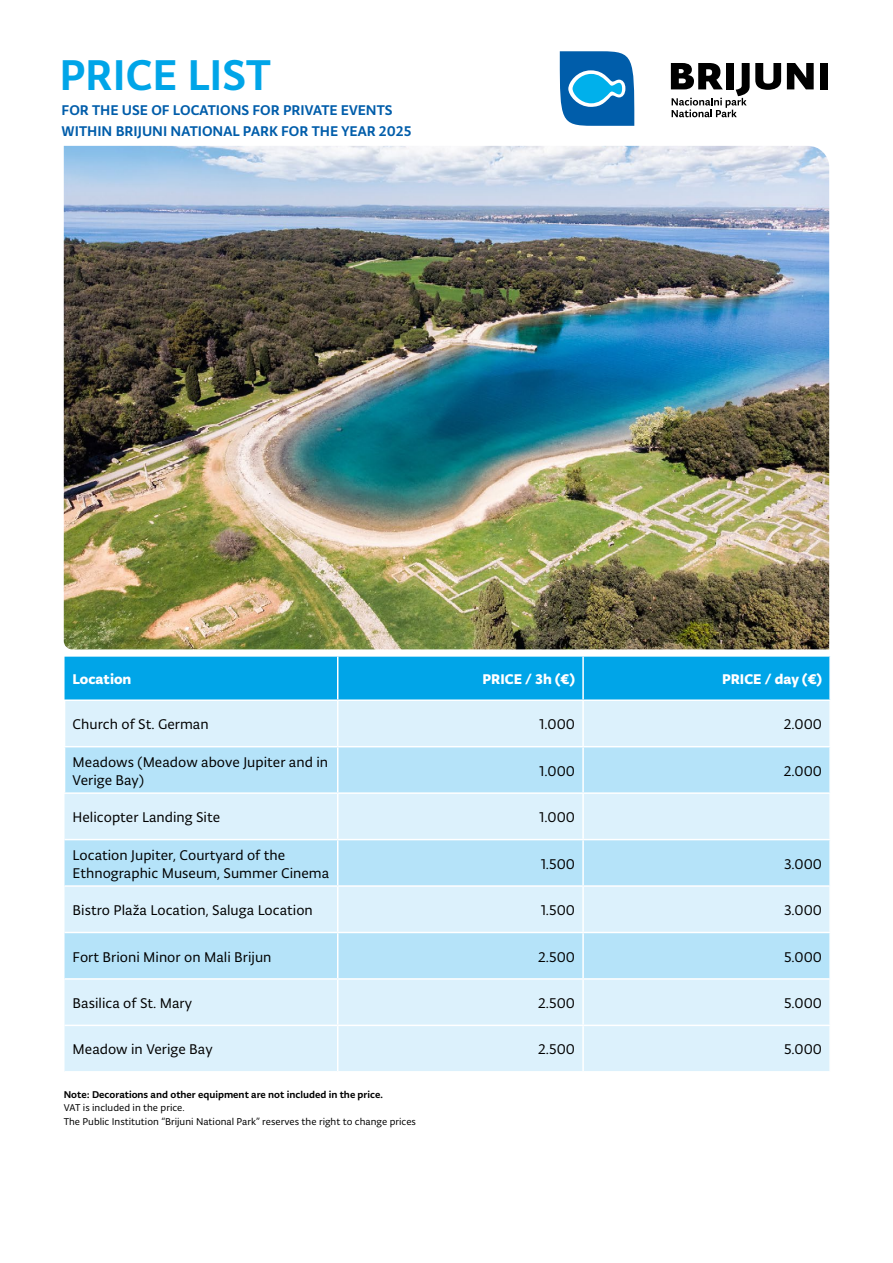
<style>
.page{position:relative;width:893px;height:1263px;background:#fff}
.page>*{position:absolute;margin:0;border:0;box-sizing:border-box;transform-origin:0 0}
.t1{font:500 45.9px "Typonine Sans Pro";color:#00a5e8}
.t2{font:15px/18px "Typonine Sans Pro Normal";color:#000}
.t3{font:500 15px/21px "Typonine Sans Pro";color:#005daa}
.t4{font:700 15px "Typonine Sans Pro";color:#fff}
.t5{font:10.5px/13.5px "Typonine Sans Pro Normal";color:#000}
.t6{font:500 10.5px "Typonine Sans Pro";color:#000}
</style>
<div class="page">
<div style="left:65px;top:657px;width:764px;height:42px;background:#00a5e8"></div>
<div style="left:65px;top:701px;width:764px;height:370px;background:#dcf1fc"></div>
<svg style="left:65px;top:747px;width:764px;height:231px;background:#c5e8fa"></svg>
<hr style="left:337px;top:657px;width:1px;height:42px;background:#fff">
<hr style="left:582px;top:657px;width:2px;height:42px;background:#fff">
<hr style="left:337px;top:794px;width:1px;height:45px;background:#fff">
<hr style="left:582px;top:794px;width:2px;height:45px;background:#fff">
<hr style="left:65px;top:839px;width:273px;height:1px;background:#fff">
<hr style="left:338px;top:839px;width:245px;height:1px;background:#fff">
<hr style="left:337px;top:840px;width:1px;height:45px;background:#fff">
<hr style="left:583px;top:839px;width:248px;height:1px;background:#fff">
<hr style="left:582px;top:840px;width:2px;height:45px;background:#fff">
<hr style="left:65px;top:885px;width:273px;height:2px;background:#fff">
<hr style="left:338px;top:885px;width:245px;height:2px;background:#fff">
<hr style="left:337px;top:887px;width:1px;height:45px;background:#fff">
<hr style="left:583px;top:885px;width:248px;height:2px;background:#fff">
<hr style="left:582px;top:887px;width:2px;height:45px;background:#fff">
<hr style="left:65px;top:932px;width:273px;height:1px;background:#fff">
<hr style="left:338px;top:932px;width:245px;height:1px;background:#fff">
<hr style="left:337px;top:933px;width:1px;height:45px;background:#fff">
<hr style="left:583px;top:932px;width:248px;height:1px;background:#fff">
<hr style="left:582px;top:933px;width:2px;height:45px;background:#fff">
<hr style="left:65px;top:978px;width:273px;height:2px;background:#fff">
<hr style="left:338px;top:978px;width:245px;height:2px;background:#fff">
<hr style="left:337px;top:980px;width:1px;height:45px;background:#fff">
<hr style="left:583px;top:978px;width:248px;height:2px;background:#fff">
<hr style="left:582px;top:980px;width:2px;height:45px;background:#fff">
<hr style="left:65px;top:1025px;width:273px;height:1px;background:#fff">
<hr style="left:338px;top:1025px;width:245px;height:1px;background:#fff">
<hr style="left:337px;top:1026px;width:1px;height:45px;background:#fff">
<hr style="left:583px;top:1025px;width:248px;height:1px;background:#fff">
<hr style="left:582px;top:1026px;width:2px;height:45px;background:#fff">
<hr style="left:337px;top:701px;width:1px;height:45px;background:#fff">
<hr style="left:582px;top:701px;width:2px;height:45px;background:#fff">
<hr style="left:64px;top:746px;width:274px;height:1px;background:#fff">
<hr style="left:64px;top:792px;width:274px;height:2px;background:#fff">
<hr style="left:338px;top:746px;width:245px;height:1px;background:#fff">
<hr style="left:337px;top:747px;width:1px;height:45px;background:#fff">
<hr style="left:583px;top:746px;width:248px;height:1px;background:#fff">
<hr style="left:338px;top:792px;width:245px;height:2px;background:#fff">
<hr style="left:583px;top:792px;width:248px;height:2px;background:#fff">
<hr style="left:582px;top:747px;width:2px;height:45px;background:#fff">
<svg style="left:559px;top:51px;width:269px;height:75px"></svg>
<img style="left:64px;top:146px;width:765px;height:503px">
<h1 class="t1" style="left:60px;top:47px;width:213px">PRICE LIST</h1>
<p class="t3" style="left:62px;top:99px;width:351px">FOR THE USE OF LOCATIONS FOR PRIVATE EVENTS<br>WITHIN BRIJUNI NATIONAL PARK FOR THE YEAR 2025</p>
<p class="t4" style="left:73px;top:670px;width:60px">Location</p>
<p class="t4" style="left:483px;top:670px;width:94px">PRICE / 3h (€)</p>
<p class="t4" style="left:722px;top:670px;width:101px">PRICE / day (€)</p>
<p class="t2" style="left:73px;top:715px;width:138px">Church of St. German</p>
<p class="t2" style="left:540px;top:715px;width:37px">1.000</p>
<p class="t2" style="left:784px;top:715px;width:40px">2.000</p>
<p class="t2" style="left:73px;top:753px;width:257px">Meadows (Meadow above Jupiter and in<br>Verige Bay)</p>
<p class="t2" style="left:540px;top:762px;width:37px">1.000</p>
<p class="t2" style="left:784px;top:762px;width:40px">2.000</p>
<p class="t2" style="left:73px;top:808px;width:149px">Helicopter Landing Site</p>
<p class="t2" style="left:540px;top:808px;width:37px">1.000</p>
<p class="t2" style="left:73px;top:846px;width:258px">Location Jupiter, Courtyard of the<br>Ethnographic Museum, Summer Cinema</p>
<p class="t2" style="left:541px;top:855px;width:35px">1.500</p>
<p class="t2" style="left:784px;top:855px;width:40px">3.000</p>
<p class="t2" style="left:73px;top:901px;width:242px">Bistro Plaža Location, Saluga Location</p>
<p class="t2" style="left:541px;top:901px;width:35px">1.500</p>
<p class="t2" style="left:784px;top:901px;width:40px">3.000</p>
<p class="t2" style="left:73px;top:947px;width:200px">Fort Brioni Minor on Mali Brijun</p>
<p class="t2" style="left:538px;top:947px;width:38px">2.500</p>
<p class="t2" style="left:784px;top:947px;width:40px">5.000</p>
<p class="t2" style="left:73px;top:994px;width:121px">Basilica of St. Mary</p>
<p class="t2" style="left:538px;top:994px;width:38px">2.500</p>
<p class="t2" style="left:784px;top:994px;width:40px">5.000</p>
<p class="t2" style="left:73px;top:1040px;width:142px">Meadow in Verige Bay</p>
<p class="t2" style="left:538px;top:1040px;width:38px">2.500</p>
<p class="t2" style="left:784px;top:1040px;width:40px">5.000</p>
<p class="t6" style="left:64px;top:1088px;width:321px">Note: Decorations and other equipment are not included in the price.</p>
<p class="t5" style="left:64px;top:1101px;width:354px">VAT is included in the price.<br>The Public Institution “Brijuni National Park” reserves the right to change prices</p>
</div>
